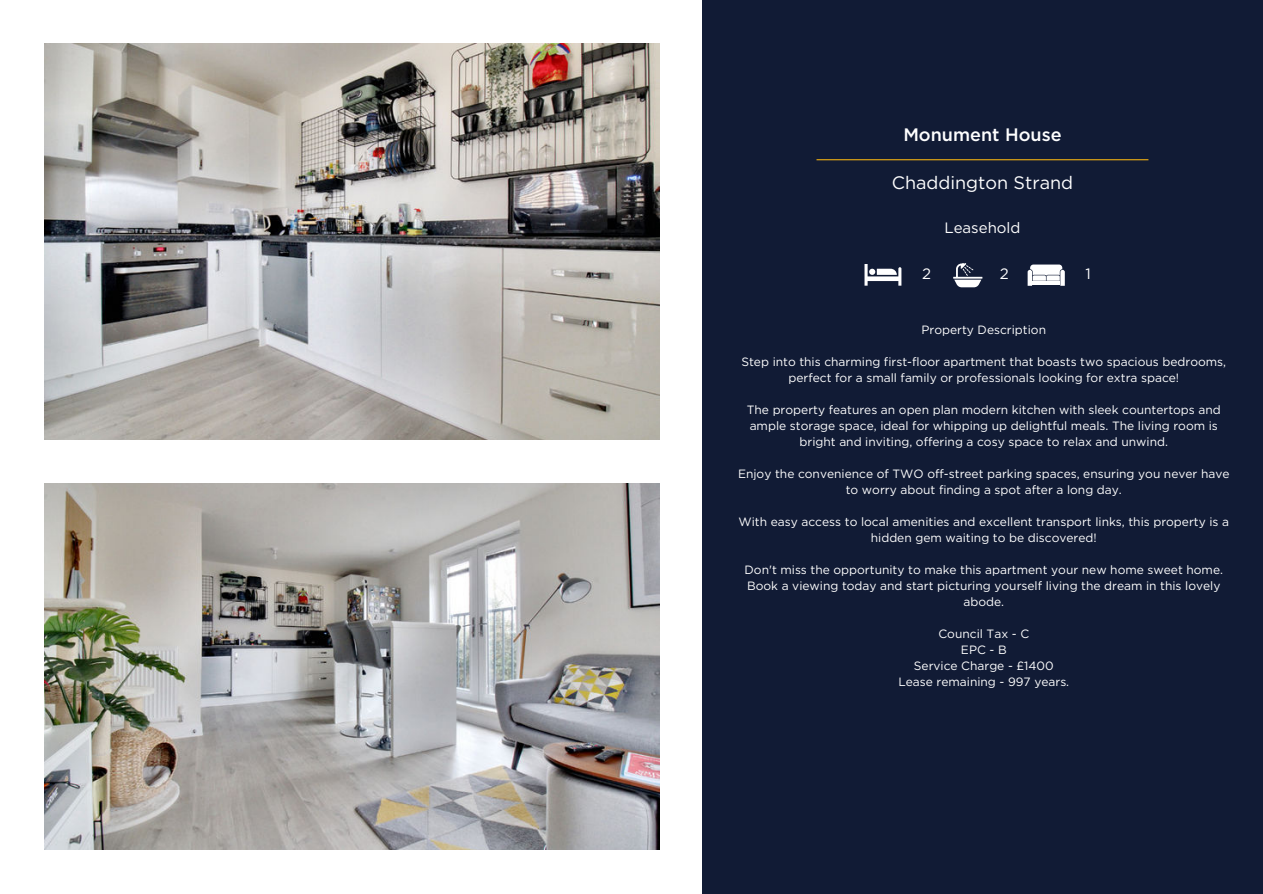
<style>
.page{position:relative;width:1263px;height:894px;background:#fff}
.page>*{position:absolute;margin:0;border:0;box-sizing:border-box;transform-origin:0 0}
.t1{font:18px "Gotham";color:#fff}
.t2{font:500 18px "Gotham";color:#fff}
.t3{font:15px "Gotham";color:#fff}
.t4{font:12px/16px "Gotham";color:#fff;text-align:center}
</style>
<div class="page">
<img style="left:44px;top:44px;width:616px;height:395px">
<div style="left:702px;top:0;width:561px;height:893px;background:#111b35"></div>
<hr style="left:816px;top:159px;width:332px;height:1px;background:#efaf12">
<svg style="left:864px;top:264px;width:37px;height:21px"></svg>
<svg style="left:953px;top:263px;width:29px;height:24px"></svg>
<svg style="left:1028px;top:264px;width:37px;height:22px"></svg>
<img style="left:44px;top:483px;width:616px;height:366px">
<h1 class="t2" style="left:903px;top:123px;width:160px">Monument House</h1>
<h1 class="t1" style="left:892px;top:171px;width:183px">Chaddington Strand</h1>
<p class="t3" style="left:944px;top:218px;width:78px">Leasehold</p>
<p class="t3" style="left:922px;top:264px;width:10px">2</p>
<p class="t3" style="left:1000px;top:264px;width:10px">2</p>
<p class="t3" style="left:1086px;top:264px;width:7px">1</p>
<p class="t4" style="left:921px;top:321px;width:126px">Property Description</p>
<p class="t4" style="left:741px;top:353px;width:486px">Step into this charming first-floor apartment that boasts two spacious bedrooms, perfect for a small family or professionals looking for extra space!</p>
<p class="t4" style="left:747px;top:401px;width:475px">The property features an open plan modern kitchen with sleek countertops and ample storage space, ideal for whipping up delightful meals. The living room is bright and inviting, offering a cosy space to relax and unwind.</p>
<p class="t4" style="left:738px;top:465px;width:493px">Enjoy the convenience of TWO off-street parking spaces, ensuring you never have to worry about finding a spot after a long day.</p>
<p class="t4" style="left:738px;top:513px;width:492px">With easy access to local amenities and excellent transport links, this property is a hidden gem waiting to be discovered!</p>
<p class="t4" style="left:744px;top:561px;width:480px">Don't miss the opportunity to make this apartment your new home sweet home.<br>Book a viewing today and start picturing yourself living the dream in this lovely abode.</p>
<p class="t4" style="left:898px;top:625px;width:172px">Council Tax - C<br>EPC - B<br>Service Charge - £1400<br>Lease remaining - 997 years.</p>
</div>
